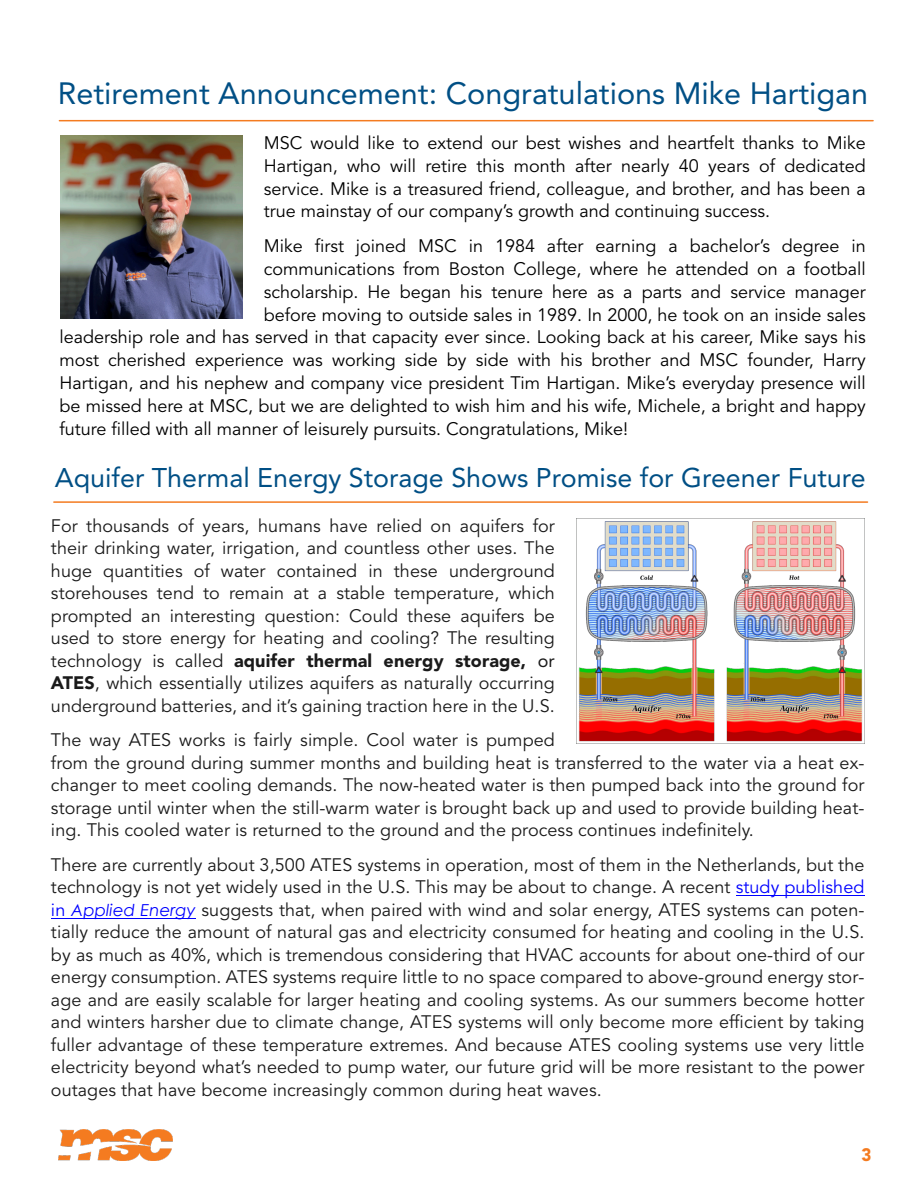
<style>
.page{position:relative;width:918px;height:1188px;background:#fff}
.page>*{position:absolute;margin:0;border:0;box-sizing:border-box;transform-origin:0 0}
.t1{font:30.6px "Avenir LT Std";color:#004f85}
.t2{font:26.85px "Avenir LT Std";color:#004f85}
.t3{font:18px/22.5px "Avenir LT Std";letter-spacing:.005em;color:#1a1a1a;text-align:justify}
.t4{font:18px/22.8px "Avenir LT Std";color:#000;text-align:justify}
.t5{font:900 18px "Avenir LT Std";color:#f47b20;scale:.94 1}
.s1{font-weight:900}
.s2{font-style:inherit}
.s3{color:#00f}
.s4{font-family:"Century Gothic";font-style:italic;font-size:16.5px;color:#00f}
</style>
<div class="page">
<img style="left:59px;top:1129px;width:114px;height:32px">
<hr style="left:54px;top:501px;width:814px;height:2px;background:#f47b20">
<hr style="left:736px;top:895px;width:129px;height:1px;background:#00f">
<svg style="left:51px;top:918px;width:20px;height:1px"></svg>
<hr style="left:71px;top:918px;width:125px;height:1px;background:#00f">
<img style="left:576px;top:518px;width:289px;height:226px">
<hr style="left:59px;top:120px;width:814px;height:1px;background:#f47b20">
<img style="left:61px;top:135px;width:181px;height:184px">
<h1 class="t1" style="left:58px;top:81px;width:812px">Retirement Announcement: Congratulations Mike Hartigan</h1>
<p class="t4" style="left:264px;top:133px;width:604px">MSC would like to extend our best wishes and heartfelt thanks to Mike Hartigan, who will retire this month after nearly 40 years of dedicated service. Mike is a treasured friend, colleague, and brother, and has been a true mainstay of our company’s growth and continuing success.</p>
<p class="t4" style="left:264px;top:236px;width:604px">Mike first joined MSC in 1984 after earning a bachelor’s degree in</p>
<p class="t4" style="left:264px;top:259px;width:603px">communications from Boston College, where he attended on a football</p>
<p class="t4" style="left:264px;top:282px;width:603px">scholarship. He began his tenure here as a parts and service manager</p>
<p class="t4" style="left:264px;top:305px;width:603px">before moving to outside sales in 1989. In 2000, he took on an inside sales</p>
<p class="t4" style="left:59px;top:327px;width:808px">leadership role and has served in that capacity ever since. Looking back at his career, Mike says his</p>
<p class="t4" style="left:59px;top:350px;width:808px">most cherished experience was working side by side with his brother and MSC founder, Harry</p>
<p class="t4" style="left:59px;top:373px;width:808px">Hartigan, and his nephew and company vice president Tim Hartigan. Mike’s everyday presence will</p>
<p class="t4" style="left:59px;top:396px;width:808px">be missed here at MSC, but we are delighted to wish him and his wife, Michele, a bright and happy</p>
<p class="t4" style="left:59px;top:419px;width:570px">future filled with all manner of leisurely pursuits. Congratulations, Mike!</p>
<h2 class="t2" style="left:55px;top:466px;width:812px">Aquifer Thermal Energy Storage Shows Promise for Greener Future</h2>
<p class="t3" style="left:51px;top:516px;width:505px">For thousands of years, humans have relied on aquifers for their drinking water, irrigation, and countless other uses. The huge quantities of water contained in these underground storehouses tend to remain at a stable temperature, which prompted an interesting question: Could these aquifers be used to store energy for heating and cooling? The resulting technology is called <span class="s1">aquifer thermal energy storage,</span> <span class="s2">or </span><span class="s1">ATES</span>, which essentially utilizes aquifers as naturally occurring underground batteries, and it’s gaining traction here in the U.S.</p>
<p class="t3" style="left:51px;top:731px;width:815px;text-align:left">The way ATES works is fairly simple. Cool water is pumped<br>from the ground during summer months and building heat is transferred to the water via a heat ex&shy;changer to meet cooling demands. The now-heated water is then pumped back into the ground for storage until winter when the still-warm water is brought back up and used to provide building heat&shy;ing. This cooled water is returned to the ground and the process continues indefinitely.</p>
<p class="t3" style="left:51px;top:855px;width:815px">There are currently about 3,500 ATES systems in operation, most of them in the Netherlands, but the technology is not yet widely used in the U.S. This may be about to change. A recent <span class="s3">study published in</span> <span class="s4">Applied Energy</span> suggests that, when paired with wind and solar energy, ATES systems can poten&shy;tially reduce the amount of natural gas and electricity consumed for heating and cooling in the U.S. by as much as 40%, which is tremendous considering that HVAC accounts for about one-third of our energy consumption. ATES systems require little to no space compared to above-ground energy stor&shy;age and are easily scalable for larger heating and cooling systems. As our summers become hotter and winters harsher due to climate change, ATES systems will only become more efficient by taking fuller advantage of these temperature extremes. And because ATES cooling systems use very little electricity beyond what’s needed to pump water, our future grid will be more resistant to the power outages that have become increasingly common during heat waves.</p>
<p class="t5" style="left:861px;top:1147px;width:12px">3</p>
</div>
